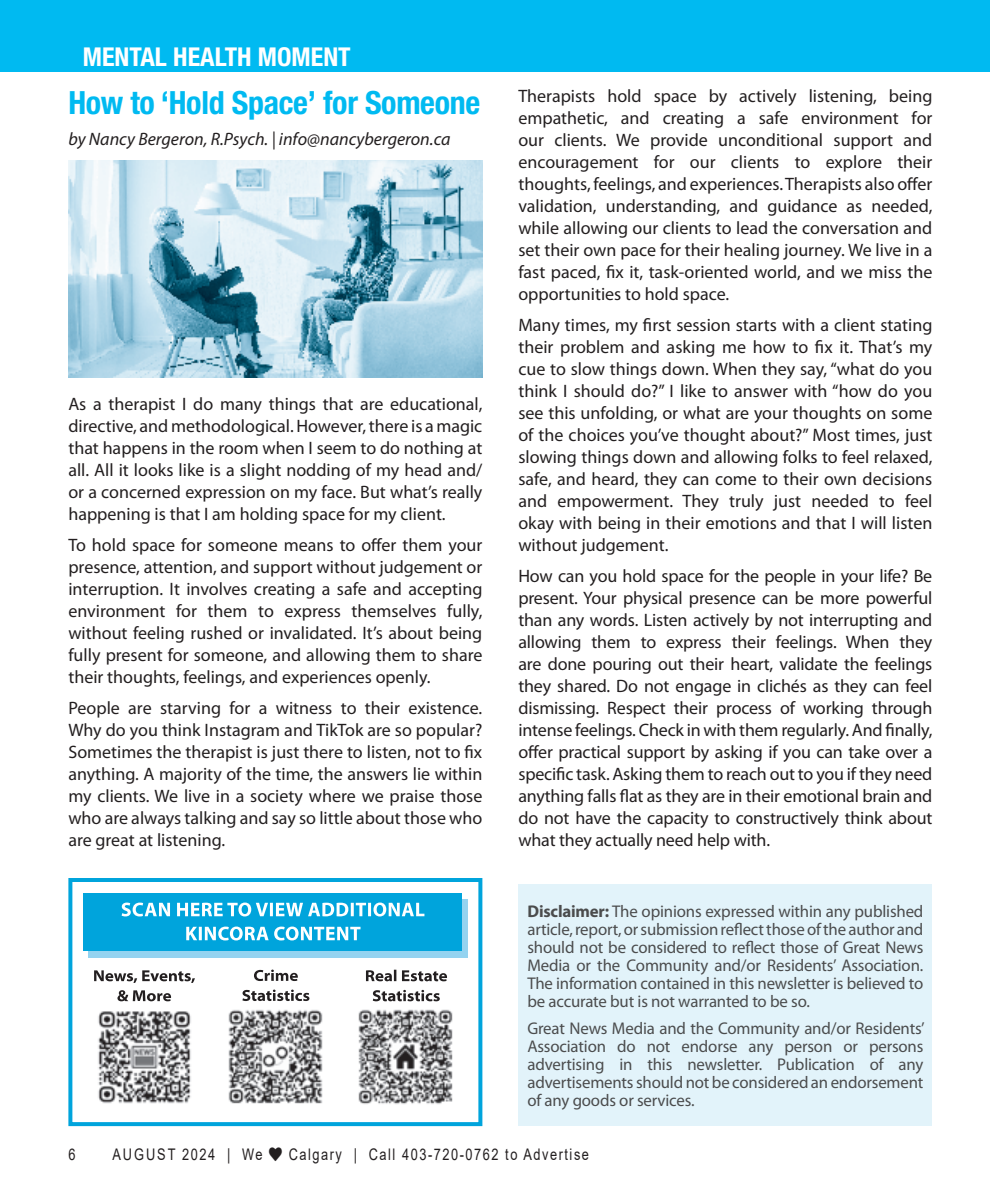
<style>
.page{position:relative;width:990px;height:1188px;background:#fff}
.page>*{position:absolute;margin:0;border:0;box-sizing:border-box;transform-origin:0 0}
.In_Around_title{font:700 condensed 32px "Helvetica Neue LT Std";letter-spacing:-.01em;color:#00baf1}
.t1{font:700 condensed 26px "Helvetica Neue LT Std";color:#fff}
.t2{font:18px/22px "Myriad Pro";color:#231f20;text-align:justify}
.Body_text{font:italic 18px "Myriad Pro";color:#231f20}
.Body_text-2{font:17px/18px "Myriad Pro";letter-spacing:-.01em;color:#4b4c4d;text-align:justify}
.t3{font:16px "Arial";letter-spacing:.12em;color:#231f20;scale:.8 1}
.t4{font:16px "Arial";letter-spacing:.155em;color:#231f20;scale:.8 1}
.s1{font-weight:700}
</style>
<div class="page">
<div style="left:0;top:0;width:990px;height:72px;background:#00baf1"></div>
<img style="left:68px;top:161px;width:414px;height:217px">
<div style="left:68px;top:878px;width:414px;height:248px;border:4px solid #00a4dc"></div>
<div style="left:88px;top:899px;width:380px;height:59px;background:#94d3f0"></div>
<div style="left:84px;top:894px;width:378px;height:57px;background:#00a4dc"></div>
<svg style="left:186px;top:927px;width:175px;height:13px"></svg>
<svg style="left:122px;top:903px;width:302px;height:13px"></svg>
<img style="left:358px;top:1009px;width:95px;height:95px">
<svg style="left:242px;top:990px;width:67px;height:11px"></svg>
<svg style="left:254px;top:970px;width:44px;height:11px"></svg>
<svg style="left:117px;top:990px;width:54px;height:11px"></svg>
<svg style="left:94px;top:970px;width:101px;height:13px"></svg>
<img style="left:228px;top:1009px;width:95px;height:95px">
<svg style="left:373px;top:990px;width:67px;height:11px"></svg>
<svg style="left:366px;top:970px;width:81px;height:11px"></svg>
<img style="left:98px;top:1011px;width:93px;height:93px">
<div style="left:518px;top:884px;width:414px;height:242px;background:#e2f3fa"></div>
<p class="t1" style="left:83px;top:41px;width:270px">MENTAL HEALTH MOMENT</p>
<p class="In_Around_title" style="left:68px;top:84px;width:413px">How to ‘Hold Space’ for Someone</p>
<p class="Body_text" style="left:68px;top:128px;width:384px">by Nancy Bergeron, R.Psych. | info@nancybergeron.ca</p>
<p class="t2" style="left:68px;top:393px;width:416px">As a therapist I do many things that are educational, directive, and methodological. However, there is a magic that happens in the room when I seem to do nothing at all. All it looks like is a slight nodding of my head and/ or a concerned expression on my face. But what’s really happening is that I am holding space for my client.</p>
<p class="t2" style="left:68px;top:534px;width:416px">To hold space for someone means to offer them your presence, attention, and support without judgement or interruption. It involves creating a safe and accepting environment for them to express themselves fully, without feeling rushed or invalidated. It’s about being fully present for someone, and allowing them to share their thoughts, feelings, and experiences openly.</p>
<p class="t2" style="left:68px;top:697px;width:416px">People are starving for a witness to their existence.<br>Why do you think Instagram and TikTok are so popular?<br>Sometimes the therapist is just there to listen, not to fix anything. A majority of the time, the answers lie within my clients. We live in a society where we praise those who are always talking and say so little about those who are great at listening.</p>
<p class="t2" style="left:518px;top:85px;width:416px">Therapists hold space by actively listening, being empathetic, and creating a safe environment for our clients. We provide unconditional support and encouragement for our clients to explore their thoughts, feelings, and experiences. Therapists also offer validation, understanding, and guidance as needed, while allowing our clients to lead the conversation and set their own pace for their healing journey. We live in a fast paced, fix it, task-oriented world, and we miss the opportunities to hold space.</p>
<p class="t2" style="left:518px;top:314px;width:416px">Many times, my first session starts with a client stating their problem and asking me how to fix it. That’s my cue to slow things down. When they say, “what do you think I should do?” I like to answer with “how do you see this unfolding, or what are your thoughts on some of the choices you’ve thought about?” Most times, just slowing things down and allowing folks to feel relaxed, safe, and heard, they can come to their own decisions and empowerment. They truly just needed to feel okay with being in their emotions and that I will listen without judgement.</p>
<p class="t2" style="left:518px;top:565px;width:416px">How can you hold space for the people in your life? Be present. Your physical presence can be more powerful than any words. Listen actively by not interrupting and allowing them to express their feelings. When they are done pouring out their heart, validate the feelings they shared. Do not engage in clichés as they can feel dismissing. Respect their process of working through intense feelings. Check in with them regularly. And finally, offer practical support by asking if you can take over a specific task. Asking them to reach out to you if they need anything falls flat as they are in their emotional brain and do not have the capacity to constructively think about what they actually need help with.</p>
<p class="Body_text-2" style="left:527px;top:902px;width:398px"><span class="s1">Disclaimer:</span> The opinions expressed within any published article, report, or submission reflect those of the author and should not be considered to reflect those of Great News Media or the Community and/or Residents’ Association.<br>The information contained in this newsletter is believed to be accurate but is not warranted to be so.</p>
<p class="Body_text-2" style="left:527px;top:1019px;width:399px">Great News Media and the Community and/or Residents’ Association do not endorse any person or persons advertising in this newsletter. Publication of any advertisements should not be considered an endorsement of any goods or services.</p>
<p class="t3" style="left:68px;top:1143px;width:10px">6</p>
<p class="t4" style="left:112px;top:1143px;width:189px">AUGUST 2024 | We</p>
<p class="t3" style="left:289px;top:1143px;width:377px">Calgary | Call 403-720-0762 to Advertise</p>
</div>
